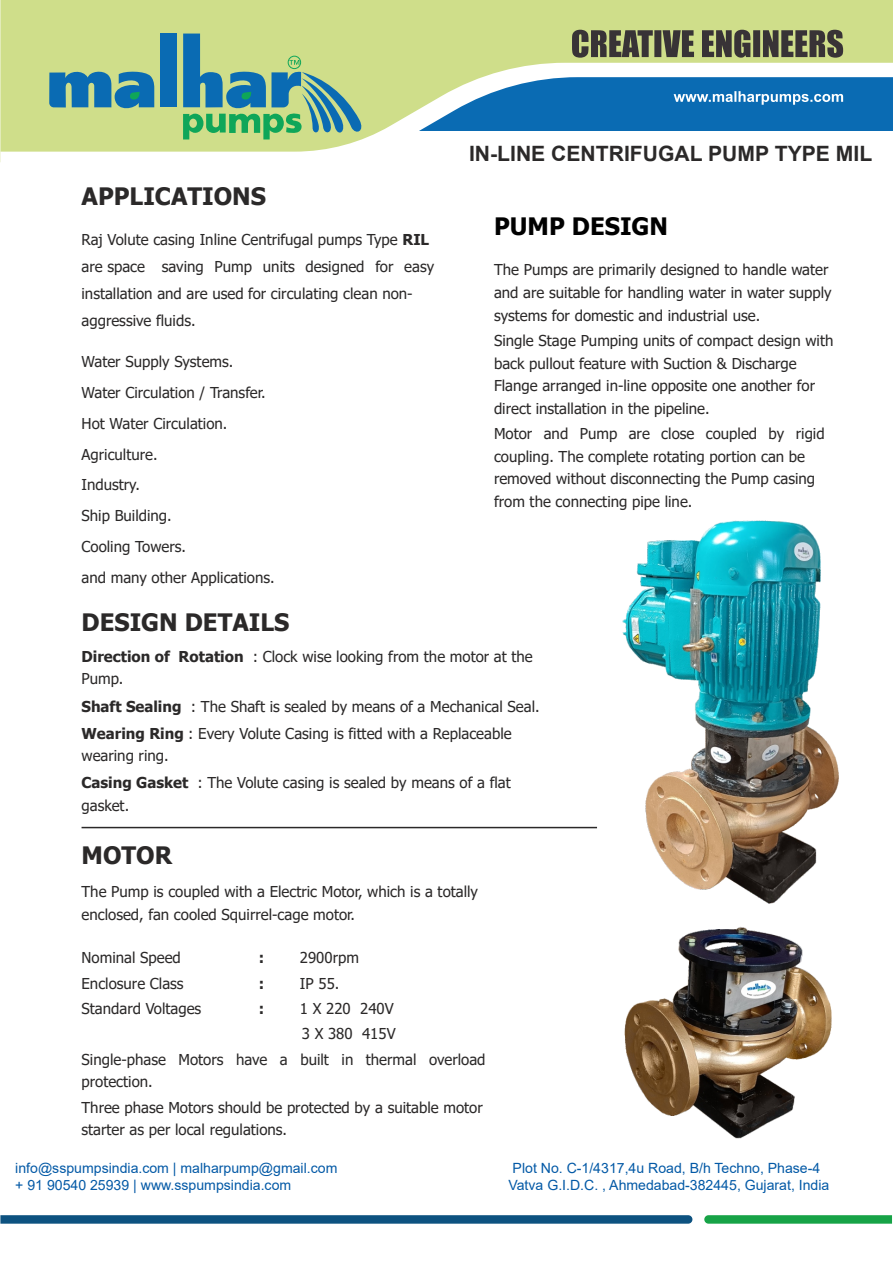
<style>
.page{position:relative;width:893px;height:1262px;background:#fff}
.page>*{position:absolute;margin:0;border:0;box-sizing:border-box;transform-origin:0 0}
.t1{font:700 24px "Tahoma";color:#2b2929}
.t2{font:700 24px "Tahoma";color:#000}
.t3{font:700 21.15px "Arial";color:#2b2929}
.t4{font:15px/22.6px "Tahoma";color:#2b2929}
.t5{font:700 15px "Tahoma";color:#2b2929}
.t6{font:14.1px/17px "Arial";color:#0359a6}
.s1{font-weight:700}
</style>
<div class="page">
<hr style="left:82px;top:826px;width:515px;height:2px;background:#2b2929">
<svg style="left:0;top:1215px;width:692px;height:8px;background:#135683"></svg>
<svg style="left:704px;top:1215px;width:188px;height:8px;background:#1ea54c"></svg>
<div style="left:0;top:0;width:893px;height:63px;background:#cfde8a"></div>
<svg style="left:0;top:63px;width:893px;height:99px"></svg>
<div style="left:160px;top:34px;width:17px;height:73px;background:#0a6bb3"></div>
<svg style="left:49px;top:69px;width:105px;height:43px;background:#4c92a3"></svg>
<svg style="left:183px;top:34px;width:182px;height:105px;background:#88b990"></svg>
<svg style="left:572px;top:30px;width:271px;height:28px;background:#696a51"></svg>
<svg style="left:673px;top:91px;width:170px;height:14px;background:#5296c9"></svg>
<img style="left:622px;top:520px;width:217px;height:384px">
<img style="left:624px;top:926px;width:208px;height:213px">
<h1 class="t1" style="left:82px;top:186px;width:186px">APPLICATIONS</h1>
<p class="t4" style="left:81px;top:227px;width:354px;line-height:27.2px">Raj Volute casing Inline Centrifugal pumps Type <span class="s1">RIL </span>are space saving Pump units designed for easy installation and are used for circulating clean non&shy;aggressive fluids.</p>
<p class="t4" style="left:81px;top:347px;width:195px;line-height:30.8px">Water Supply Systems.<br>Water Circulation / Transfer.<br>Hot Water Circulation.<br>Agriculture.<br>Industry.<br>Ship Building.<br>Cooling Towers.<br>and many other Applications.</p>
<h1 class="t1" style="left:82px;top:613px;width:209px">DESIGN DETAILS</h1>
<h2 class="t3" style="left:469px;top:145px;width:405px">IN-LINE CENTRIFUGAL PUMP TYPE MIL</h2>
<h1 class="t2" style="left:494px;top:217px;width:175px">PUMP DESIGN</h1>
<p class="t4" style="left:494px;top:260px;width:339px">The Pumps are primarily designed to handle water and are suitable for handling water in water supply systems for domestic and industrial use.</p>
<p class="t4" style="left:494px;top:330px;width:341px">Single Stage Pumping units of compact design with back pullout feature with Suction &amp; Discharge Flange arranged in-line opposite one another for direct installation in the pipeline.</p>
<p class="t4" style="left:494px;top:423px;width:332px">Motor and Pump are close coupled by rigid coupling. The complete rotating portion can be removed without disconnecting the Pump casing from the connecting pipe line.</p>
<p class="t4" style="left:82px;top:646px;width:453px"><span class="s1">Direction of Rotation</span> : Clock wise looking from the motor at the<br>Pump.</p>
<p class="t4" style="left:82px;top:693px;width:459px;line-height:27.2px"><span class="s1">Shaft Sealing</span> : The Shaft is sealed by means of a Mechanical Seal.<br><span class="s1">Wearing Ring</span> : Every Volute Casing is fitted with a Replaceable</p>
<p class="t4" style="left:81px;top:743px;width:431px;line-height:27.2px">wearing ring.<br><span class="s1">Casing Gasket</span> : The Volute casing is sealed by means of a flat</p>
<p class="t4" style="left:81px;top:795px;width:49px">gasket.</p>
<h1 class="t1" style="left:82px;top:845px;width:92px">MOTOR</h1>
<p class="t4" style="left:82px;top:881px;width:398px">The Pump is coupled with a Electric Motor, which is a totally enclosed, fan cooled Squirrel-cage motor.</p>
<p class="t4" style="left:82px;top:947px;width:101px">Nominal Speed</p>
<p class="t5" style="left:259px;top:951px;width:7px">:</p>
<p class="t4" style="left:300px;top:947px;width:61px">2900rpm</p>
<p class="t4" style="left:82px;top:973px;width:104px">Enclosure Class</p>
<p class="t5" style="left:259px;top:977px;width:7px">:</p>
<p class="t4" style="left:300px;top:973px;width:41px">IP 55.</p>
<p class="t4" style="left:82px;top:998px;width:121px">Standard Voltages</p>
<p class="t5" style="left:259px;top:1002px;width:7px">:</p>
<p class="t4" style="left:300px;top:998px;width:95px">1 X 220 240V</p>
<p class="t4" style="left:302px;top:1023px;width:95px">3 X 380 415V</p>
<p class="t4" style="left:82px;top:1049px;width:405px">Single-phase Motors have a built in thermal overload</p>
<p class="t4" style="left:82px;top:1070px;width:403px;line-height:25.3px">protection.<br>Three phase Motors should be protected by a suitable motor</p>
<p class="t4" style="left:81px;top:1119px;width:207px">starter as per local regulations.</p>
<p class="t6" style="left:15px;top:1161px;width:323px">info@sspumpsindia.com | malharpump@gmail.com + 91 90540 25939 | www.sspumpsindia.com</p>
<p class="t6" style="left:508px;top:1161px;width:322px">Plot No. C-1/4317,4u Road, B/h Techno, Phase-4<br>Vatva G.I.D.C. , Ahmedabad-382445, Gujarat, India</p>
</div>
